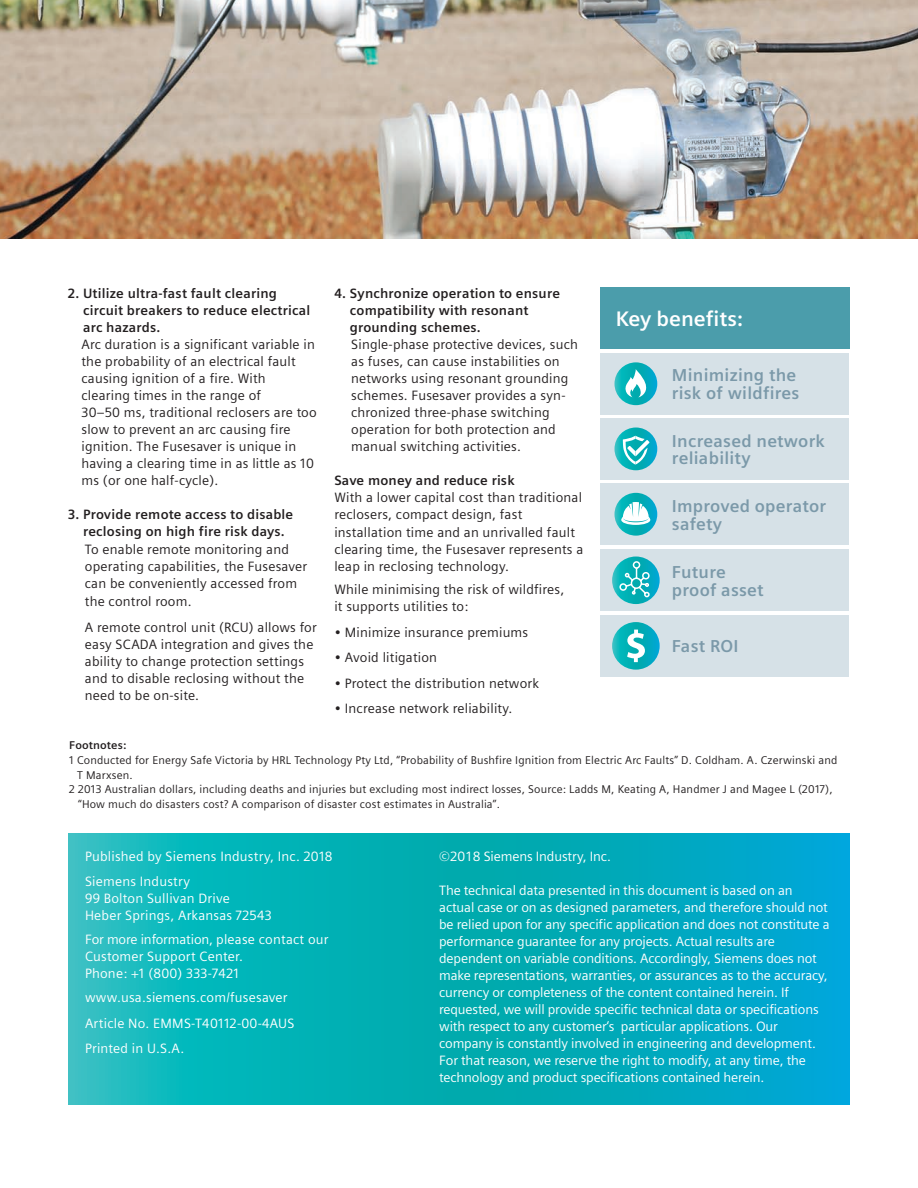
<style>
.page{position:relative;width:918px;height:1188px;background:#fff}
.page>*{position:absolute;margin:0;border:0;box-sizing:border-box;transform-origin:0 0}
.t1{font:700 21px "Siemens Sans";color:#fff}
.t2{font:700 17.25px/18px "Siemens Sans";letter-spacing:.015em;color:#7b99a9}
.t3{font:13.5px/17px "Siemens Sans";letter-spacing:.015em;color:#231f20}
.t4{font:13.5px/17px "Siemens Sans";letter-spacing:-.01em;color:#fff}
.t5{font:13.5px/17px "Siemens Sans";letter-spacing:.015em;color:#fff}
.t6{font:700 13.5px/17px "Siemens Sans";letter-spacing:.015em;color:#231f20}
.t7{font:11.25px "Siemens Sans";letter-spacing:.015em;color:#231f20}
.t8{font:700 11.25px "Siemens Sans";letter-spacing:.01em;color:#231f20}
</style>
<div class="page">
<img style="left:0;top:0;width:918px;height:238px">
<div style="left:601px;top:483px;width:248px;height:62px;background:#d6e1e7"></div>
<div style="left:601px;top:418px;width:248px;height:62px;background:#d6e1e7"></div>
<div style="left:601px;top:353px;width:248px;height:62px;background:#d6e1e7"></div>
<div style="left:601px;top:549px;width:248px;height:62px;background:#d6e1e7"></div>
<div style="left:601px;top:615px;width:248px;height:62px;background:#d6e1e7"></div>
<svg style="left:614px;top:362px;width:43px;height:43px"></svg>
<svg style="left:614px;top:493px;width:43px;height:43px"></svg>
<svg style="left:621px;top:502px;width:29px;height:23px"></svg>
<svg style="left:612px;top:557px;width:48px;height:47px"></svg>
<svg style="left:612px;top:622px;width:48px;height:48px"></svg>
<svg style="left:627px;top:630px;width:18px;height:32px"></svg>
<svg style="left:614px;top:428px;width:43px;height:42px"></svg>
<svg style="left:623px;top:436px;width:27px;height:29px"></svg>
<svg style="left:622px;top:369px;width:31px;height:28px"></svg>
<svg style="left:619px;top:560px;width:31px;height:38px"></svg>
<div style="left:601px;top:287px;width:249px;height:62px;background:#4b9dab"></div>
<svg style="left:68px;top:834px;width:782px;height:270px;background:#05aebc"></svg>
<p class="t6" style="left:83px;top:285px;width:229px;text-indent:-15px">2. Utilize ultra-fast fault clearing circuit breakers to reduce electrical arc hazards.</p>
<p class="t3" style="left:82px;top:336px;width:237px">Arc duration is a significant variable in the probability of an electrical fault causing ignition of a fire. With clearing times in the range of<br>30–50 ms, traditional reclosers are too slow to prevent an arc causing fire ignition. The Fusesaver is unique in having a clearing time in as little as 10 ms (or one half-cycle).</p>
<p class="t6" style="left:68px;top:506px;width:227px;text-align:center">3. Provide remote access to disable reclosing on high fire risk days.</p>
<p class="t3" style="left:85px;top:541px;width:224px">To enable remote monitoring and operating capabilities, the Fusesaver can be conveniently accessed from the control room.</p>
<p class="t3" style="left:85px;top:619px;width:233px">A remote control unit (RCU) allows for easy SCADA integration and gives the ability to change protection settings and to disable reclosing without the need to be on-site.</p>
<p class="t6" style="left:350px;top:285px;width:212px;text-indent:-16px">4. Synchronize operation to ensure compatibility with resonant grounding schemes.</p>
<p class="t3" style="left:351px;top:336px;width:228px">Single-phase protective devices, such as fuses, can cause instabilities on networks using resonant grounding schemes. Fusesaver provides a syn&shy;chronized three-phase switching operation for both protection and manual switching activities.</p>
<p class="t6" style="left:334px;top:472px;width:182px">Save money and reduce risk</p>
<p class="t3" style="left:334px;top:489px;width:250px">With a lower capital cost than traditional reclosers, compact design, fast installation time and an unrivalled fault clearing time, the Fusesaver represents a leap in reclosing technology.</p>
<p class="t3" style="left:334px;top:581px;width:232px">While minimising the risk of wildfires, it supports utilities to:</p>
<p class="t3" style="left:334px;top:624px;width:195px">• Minimize insurance premiums</p>
<p class="t3" style="left:334px;top:649px;width:104px">• Avoid litigation</p>
<p class="t3" style="left:334px;top:675px;width:206px">• Protect the distribution network</p>
<p class="t3" style="left:334px;top:700px;width:180px">• Increase network reliability.</p>
<h1 class="t1" style="left:616px;top:307px;width:129px">Key benefits:</h1>
<p class="t2" style="left:672px;top:367px;width:129px">Minimizing the risk of wildfires</p>
<p class="t2" style="left:672px;top:432px;width:154px">Increased network reliability</p>
<p class="t2" style="left:672px;top:497px;width:156px">Improved operator safety</p>
<p class="t2" style="left:672px;top:563px;width:93px">Future proof asset</p>
<p class="t2" style="left:672px;top:638px;width:68px">Fast ROI</p>
<p class="t8" style="left:69px;top:739px;width:59px">Footnotes:</p>
<p class="t7" style="left:69px;top:754px;width:770px">1 Conducted for Energy Safe Victoria by HRL Technology Pty Ltd, “Probability of Bushfire Ignition from Electric Arc Faults” D. Coldham. A. Czerwinski and</p>
<p class="t7" style="left:77px;top:768px;width:57px">T Marxsen.</p>
<p class="t7" style="left:69px;top:783px;width:765px">2 2013 Australian dollars, including deaths and injuries but excluding most indirect losses, Source: Ladds M, Keating A, Handmer J and Magee L (2017),</p>
<p class="t7" style="left:78px;top:798px;width:423px">“How much do disasters cost? A comparison of disaster cost estimates in Australia”.</p>
<p class="t5" style="left:85px;top:845px;width:249px;line-height:24.3px">Published by Siemens Industry, Inc. 2018<br>Siemens Industry</p>
<p class="t5" style="left:85px;top:890px;width:188px">99 Bolton Sullivan Drive<br>Heber Springs, Arkansas 72543</p>
<p class="t5" style="left:85px;top:931px;width:245px">For more information, please contact our<br>Customer Support Center.<br>Phone: +1 (800) 333-7421</p>
<p class="t5" style="left:85px;top:985px;width:211px;line-height:25.5px">www.usa.siemens.com/fusesaver<br>Article No. EMMS-T40112-00-4AUS<br>Printed in U.S.A.</p>
<p class="t4" style="left:439px;top:848px;width:173px">©2018 Siemens Industry, Inc.</p>
<p class="t4" style="left:439px;top:882px;width:392px">The technical data presented in this document is based on an actual case or on as designed parameters, and therefore should not be relied upon for any specific application and does not constitute a performance guarantee for any projects. Actual results are dependent on variable conditions. Accordingly, Siemens does not make representations, warranties, or assurances as to the accuracy, currency or completeness of the content contained herein. If requested, we will provide specific technical data or specifications with respect to any customer‘s particular applications. Our company is constantly involved in engineering and development.<br>For that reason, we reserve the right to modify, at any time, the technology and product specifications contained herein.</p>
</div>
